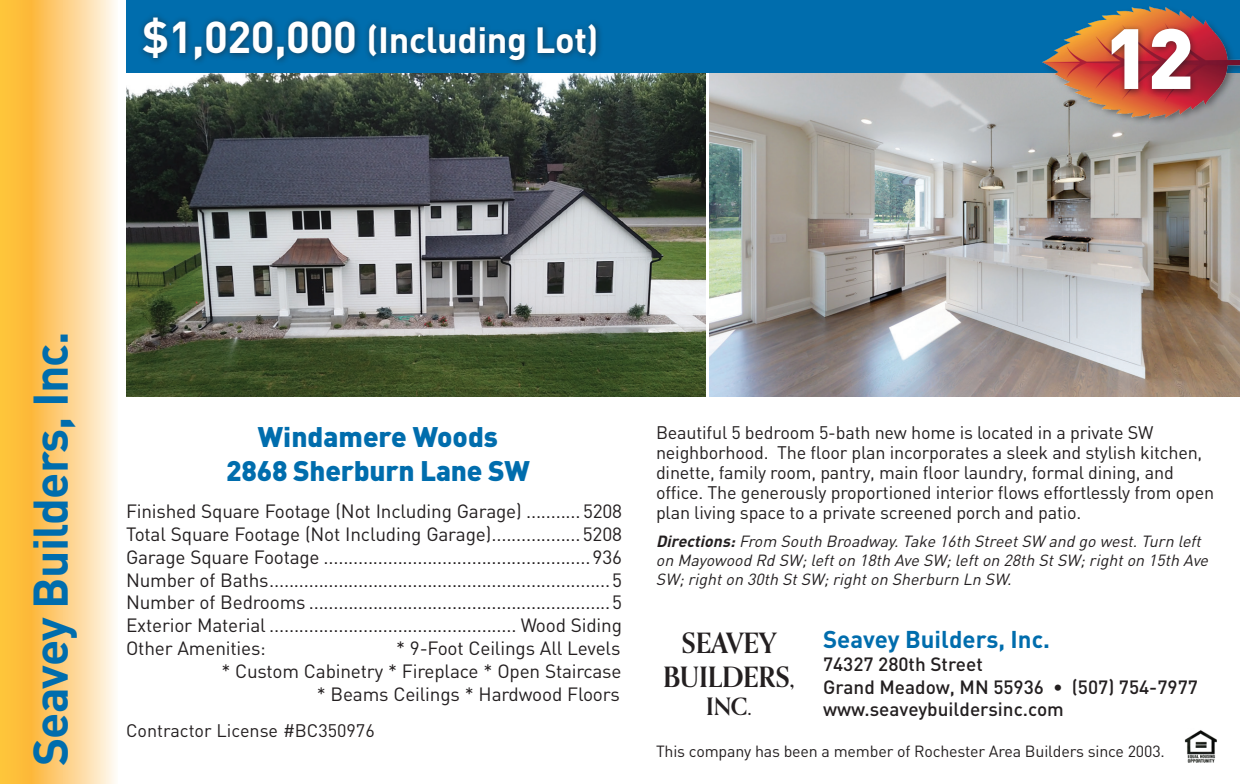
<style>
.page{position:relative;width:1240px;height:784px;background:#fff}
.page>*{position:absolute;margin:0;border:0;box-sizing:border-box;transform-origin:0 0}
.t1{font:900 84px "DIN";color:#fff}
.t2{font:700 48px "DIN";letter-spacing:-.02em;color:#006dad}
.t3{font:700 36px "DIN";letter-spacing:-.01em;color:#fff}
.t4{font:900 28px/33.6px "DIN";letter-spacing:-.01em;color:#006dad;text-align:center}
.t5{font:700 28px/33.6px "Orpheus Pro";letter-spacing:-.01em;color:#231f20;text-align:center}
.t6{font:700 24px "DIN";color:#006dad}
.t7{font:700 24px "Orpheus Pro";color:#231f20}
.t8{font:19px/22.8px "DIN";letter-spacing:-.01em;color:#231f20;text-align:justify}
.t9{font:500 19px/22.8px "DIN";color:#231f20}
.t10{font:18px/20px "DIN";letter-spacing:-.01em;color:#231f20}
.t11{font:italic 16px/19.2px "DIN";color:#231f20}
.t12{font:16px "DIN";letter-spacing:-.01em;color:#231f20}
.s1{font-size:44px}
.s2{font-weight:700}
</style>
<div class="page">
<img style="left:126px;top:73px;width:580px;height:324px">
<img style="left:710px;top:73px;width:530px;height:324px">
<div style="left:126px;top:0;width:1114px;height:73px;background:#006dad"></div>
<div style="left:138px;top:11px;width:466px;height:56px;background:#231f20;opacity:.6"></div>
<img style="left:1184px;top:730px;width:33px;height:32px">
<svg style="left:0;top:0;width:115px;height:784px;background:#fdd07c"></svg>
<img style="left:1038px;top:6px;width:202px;height:128px">
<div style="left:1106px;top:24px;width:92px;height:73px;background:#231f20;opacity:.6"></div>
<h3 class="t3" style="left:142px;top:16px;width:458px"><span class="s1">$1,020,000</span> (Including Lot)</h3>
<h1 class="t1" style="left:1104px;top:2px;width:92px">12</h1>
<h2 class="t2" style="left:19px;top:766px;width:436px;rotate:-90deg">Seavey Builders, Inc.</h2>
<h3 class="t4" style="left:226px;top:419px;width:305px">Windamere Woods<br>2868 Sherburn Lane SW</h3>
<p class="t8" style="left:126px;top:500px;width:498px">Finished Square Footage (Not Including Garage) ...........5208<br>Total Square Footage (Not Including Garage)..................5208<br>Garage Square Footage ......................................................936<br>Number of Baths.....................................................................5<br>Number of Bedrooms .............................................................5<br>Exterior Material .................................................. Wood Siding Other Amenities:</p>
<p class="t8" style="left:221px;top:636px;width:402px;text-align:right">* 9-Foot Ceilings All Levels<br>* Custom Cabinetry * Fireplace * Open Staircase * Beams Ceilings * Hardwood Floors</p>
<p class="t10" style="left:126px;top:720px;width:250px">Contractor License #BC350976</p>
<p class="t10" style="left:656px;top:422px;width:560px">Beautiful 5 bedroom 5-bath new home is located in a private SW neighborhood. The floor plan incorporates a sleek and stylish kitchen, dinette, family room, pantry, main floor laundry, formal dining, and office. The generously proportioned interior flows effortlessly from open plan living space to a private screened porch and patio.</p>
<p class="t11" style="left:656px;top:531px;width:558px"><span class="s2">Directions:</span>From South Broadway.Take 16th StreetSW and go west.Turn left on Mayowood Rd SW;lefton 18th Ave SW;lefton 28th StSW;righton 15th Ave<br>SW;righton 30th StSW;righton Sherburn Ln SW.</p>
<p class="t6" style="left:823px;top:624px;width:229px">Seavey Builders, Inc.</p>
<p class="t9" style="left:823px;top:652px;width:376px">74327 280th Street<br>Grand Meadow, MN 55936 • (507) 754-7977 www.seaveybuildersinc.com</p>
<p class="t12" style="left:656px;top:741px;width:510px">This company has been a member of Rochester Area Builders since 2003.</p>
<h3 class="t5" style="left:663px;top:626px;width:133px">SEAVEY<br>BUILDERS,</h3>
<p class="t7" style="left:706px;top:692px;width:47px">INC.</p>
</div>
